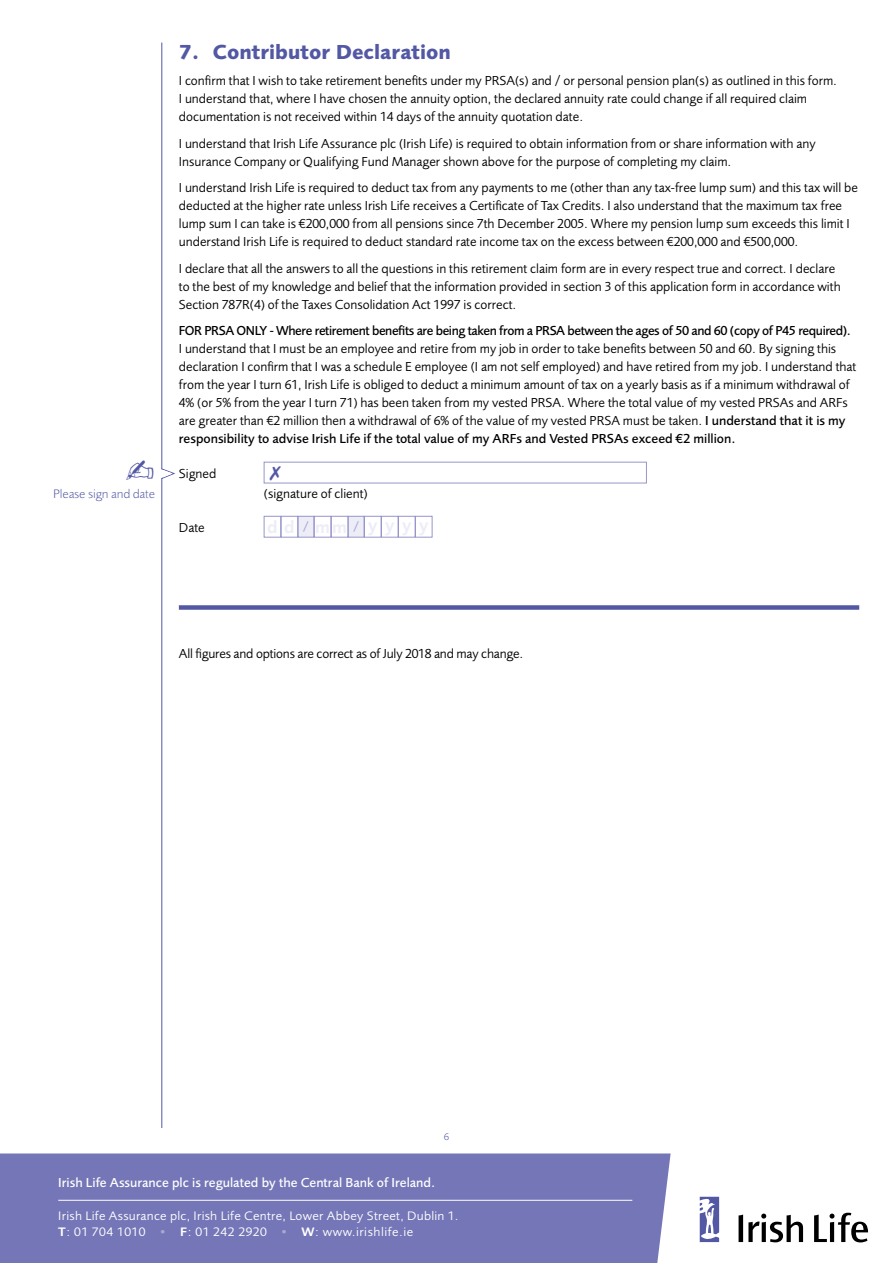
<style>
.page{position:relative;width:893px;height:1263px;background:#fff}
.page>*{position:absolute;margin:0;border:0;box-sizing:border-box;transform-origin:0 0}
.t1{font:700 21px "Foundry Sans";color:#5358a4}
.t2{font:13.5px/18px "Foundry Sans";color:#000}
.t3{font:500 13.5px "Foundry Sans";letter-spacing:-.03em;color:#000}
.t4{font:500 13.5px "Foundry Sans";color:#fff}
.t5{font:12.75px/15.3px "Foundry Sans";letter-spacing:.02em;color:#fff;scale:1.05 1}
.t6{font:300 12.75px "Foundry Sans";letter-spacing:-.005em;color:#5358a4}
.t7{font:300 10.5px "Foundry Sans";color:#5358a4}
.s1{font-weight:500}
.s2{font-weight:600}
.s3{color:#a9a7d4}
</style>
<div class="page">
<hr style="left:162px;top:43px;width:1px;height:1085px;background:#5358a4">
<div style="left:264px;top:462px;width:383px;height:21px;border:1px solid #9796ca"></div>
<div style="left:264px;top:516px;width:17px;height:21px;border:1px solid #9796ca"></div>
<div style="left:281px;top:516px;width:17px;height:21px;border:1px solid #9796ca"></div>
<div style="left:298px;top:516px;width:16px;height:21px;background:#ededf7"></div>
<div style="left:298px;top:516px;width:16px;height:21px;border:1px solid #9796ca"></div>
<div style="left:314px;top:516px;width:17px;height:21px;border:1px solid #9796ca"></div>
<div style="left:331px;top:516px;width:17px;height:21px;border:1px solid #9796ca"></div>
<div style="left:348px;top:516px;width:16px;height:21px;background:#ededf7"></div>
<div style="left:348px;top:516px;width:16px;height:21px;border:1px solid #9796ca"></div>
<div style="left:364px;top:516px;width:17px;height:21px;border:1px solid #9796ca"></div>
<div style="left:381px;top:516px;width:17px;height:21px;border:1px solid #9796ca"></div>
<div style="left:398px;top:516px;width:17px;height:21px;border:1px solid #9796ca"></div>
<div style="left:415px;top:516px;width:17px;height:21px;border:1px solid #9796ca"></div>
<div style="left:179px;top:605px;width:680px;height:5px;background:#5358a4"></div>
<div style="left:0;top:1153px;width:671px;height:110px;background:#7576b7"></div>
<hr style="left:58px;top:1200px;width:574px;height:1px;background:#fff">
<svg style="left:700px;top:1197px;width:19px;height:45px"></svg>
<svg style="left:739px;top:1213px;width:64px;height:29px"></svg>
<svg style="left:814px;top:1213px;width:54px;height:29px"></svg>
<svg style="left:161px;top:460px;width:14px;height:21px"></svg>
<p class="t6" style="left:53px;top:486px;width:103px">Please sign and date</p>
<h1 class="t1" style="left:179px;top:39px;width:274px">7. Contributor Declaration</h1>
<p class="t2" style="left:179px;top:72px;width:660px">I confirm that I wish to take retirement benefits under my PRSA(s) and / or personal pension plan(s) as outlined in this form.<br>I understand that, where I have chosen the annuity option, the declared annuity rate could change if all required claim documentation is not received within 14 days of the annuity quotation date.</p>
<p class="t2" style="left:179px;top:134px;width:638px">I understand that Irish Life Assurance plc (Irish Life) is required to obtain information from or share information with any<br>Insurance Company or Qualifying Fund Manager shown above for the purpose of completing my claim.</p>
<p class="t2" style="left:179px;top:179px;width:680px">I understand Irish Life is required to deduct tax from any payments to me (other than any tax-free lump sum) and this tax will be deducted at the higher rate unless Irish Life receives a Certificate of Tax Credits. I also understand that the maximum tax free lump sum I can take is €200,000 from all pensions since 7th December 2005. Where my pension lump sum exceeds this limit I understand Irish Life is required to deduct standard rate income tax on the excess between €200,000 and €500,000.</p>
<p class="t2" style="left:179px;top:259px;width:663px">I declare that all the answers to all the questions in this retirement claim form are in every respect true and correct. I declare to the best of my knowledge and belief that the information provided in section 3 of this application form in accordance with<br>Section 787R(4) of the Taxes Consolidation Act 1997 is correct.</p>
<p class="t3" style="left:179px;top:323px;width:674px">FOR PRSA ONLY - Where retirement benefits are being taken from a PRSA between the ages of 50 and 60 (copy of P45 required).</p>
<p class="t2" style="left:179px;top:340px;width:679px">I understand that I must be an employee and retire from my job in order to take benefits between 50 and 60. By signing this declaration I confirm that I was a schedule E employee (I am not self employed) and have retired from my job. I understand that from the year I turn 61, Irish Life is obliged to deduct a minimum amount of tax on a yearly basis as if a minimum withdrawal of 4% (or 5% from the year I turn 71) has been taken from my vested PRSA. Where the total value of my vested PRSAs and ARFs are greater than €2 million then a withdrawal of 6% of the value of my vested PRSA must be taken. <span class="s1">I understand that it is my responsibility to advise Irish Life if the total value of my ARFs and Vested PRSAs exceed €2 million.</span></p>
<p class="t2" style="left:179px;top:465px;width:39px">Signed</p>
<p class="t2" style="left:264px;top:485px;width:105px">(signature of client)</p>
<p class="t2" style="left:179px;top:519px;width:27px">Date</p>
<p class="t2" style="left:179px;top:644px;width:346px">All figures and options are correct as of July 2018 and may change.</p>
<p class="t7" style="left:444px;top:1131px;width:7px">6</p>
<p class="t4" style="left:58px;top:1175px;width:378px">Irish Life Assurance plc is regulated by the Central Bank of Ireland.</p>
<p class="t5" style="left:58px;top:1208px;width:383px">Irish Life Assurance plc, Irish Life Centre, Lower Abbey Street, Dublin 1.<br><span class="s2">T</span>: 01 704 1010 <span class="s3">•</span> <span class="s2">F</span>: 01 242 2920 <span class="s3">•</span> <span class="s2">W</span>: www.irishlife.ie</p>
</div>
